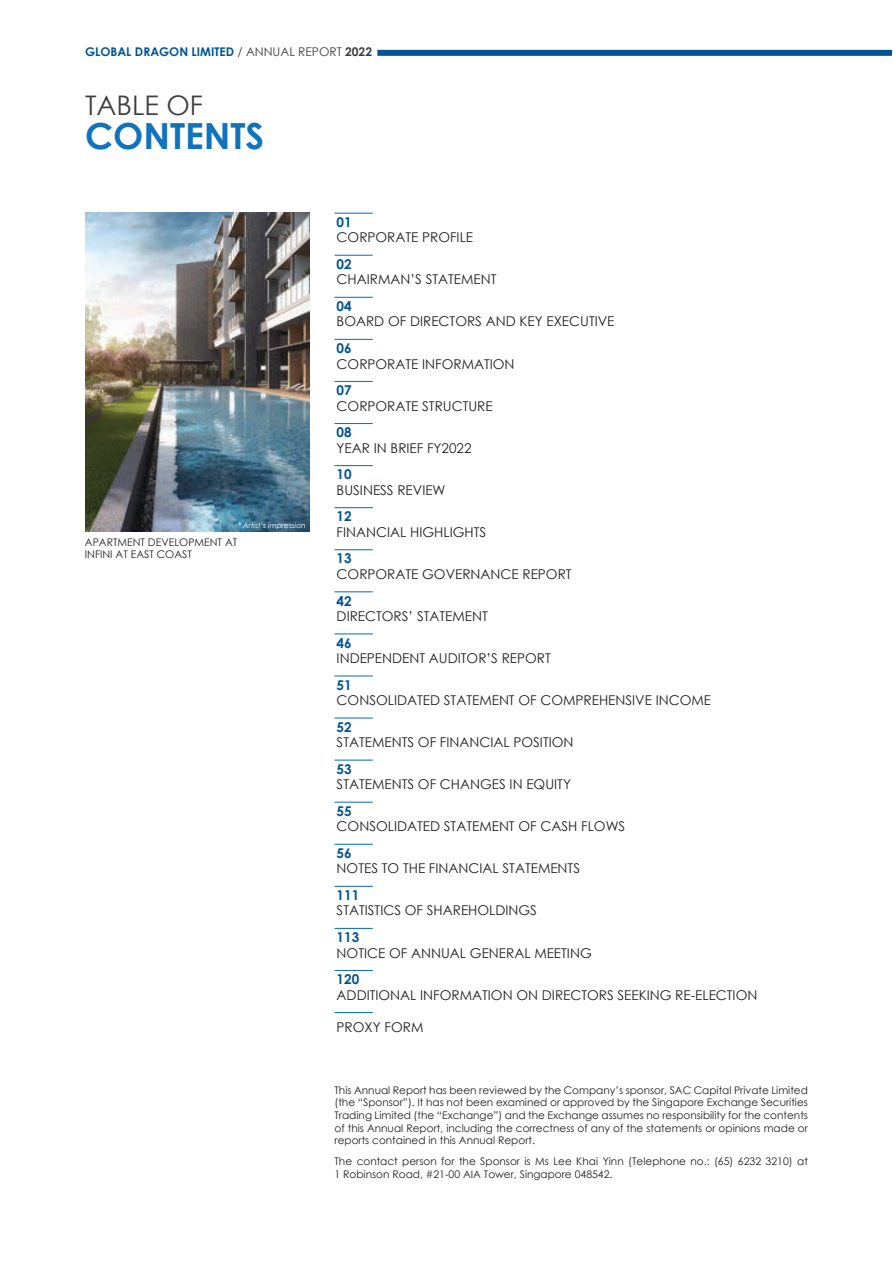
<style>
.page{position:relative;width:893px;height:1263px;background:#fff}
.page>*{position:absolute;margin:0;border:0;box-sizing:border-box;transform-origin:0 0}
.t1{font:700 36px "Century Gothic";color:#1074bc}
.t2{font:27px "Century Gothic";color:#3e3e3f}
.t3{font:13.5px "Century Gothic";color:#231f20}
.t4{font:700 13.5px "Century Gothic";color:#005495}
.t5{font:700 12px "Century Gothic";color:#005495}
.t6{font:10.5px/12.6px "Century Gothic";color:#231f20}
.t7{font:italic 7.5px "Century Gothic";color:#fff}
.s1{font-weight:400;color:#3e3e3f}
.s2{color:#3e3e3f}
</style>
<div class="page">
<img style="left:85px;top:213px;width:224px;height:319px">
<hr style="left:334px;top:213px;width:39px;height:1px;background:#1074bc">
<hr style="left:334px;top:255px;width:39px;height:1px;background:#1074bc">
<hr style="left:334px;top:297px;width:39px;height:1px;background:#1074bc">
<hr style="left:334px;top:339px;width:39px;height:1px;background:#1074bc">
<hr style="left:334px;top:381px;width:39px;height:1px;background:#1074bc">
<hr style="left:334px;top:423px;width:39px;height:1px;background:#1074bc">
<hr style="left:334px;top:465px;width:39px;height:1px;background:#1074bc">
<hr style="left:334px;top:507px;width:39px;height:1px;background:#1074bc">
<hr style="left:334px;top:549px;width:39px;height:1px;background:#1074bc">
<hr style="left:334px;top:591px;width:39px;height:1px;background:#1074bc">
<hr style="left:334px;top:633px;width:39px;height:1px;background:#1074bc">
<hr style="left:334px;top:675px;width:39px;height:1px;background:#1074bc">
<hr style="left:334px;top:717px;width:39px;height:1px;background:#1074bc">
<hr style="left:334px;top:759px;width:39px;height:2px;background:#1074bc">
<hr style="left:334px;top:802px;width:39px;height:1px;background:#1074bc">
<hr style="left:334px;top:844px;width:39px;height:1px;background:#1074bc">
<hr style="left:334px;top:886px;width:39px;height:1px;background:#1074bc">
<hr style="left:334px;top:928px;width:39px;height:1px;background:#1074bc">
<hr style="left:334px;top:970px;width:39px;height:1px;background:#1074bc">
<hr style="left:334px;top:1012px;width:39px;height:1px;background:#1074bc">
<div style="left:377px;top:50px;width:515px;height:6px;background:#005495"></div>
<p class="t5" style="left:85px;top:42px;width:289px">GLOBAL DRAGON LIMITED <span class="s1">/ ANNUAL REPORT</span> <span class="s2">2022</span></p>
<h2 class="t2" style="left:85px;top:86px;width:119px">TABLE OF</h2>
<h1 class="t1" style="left:85px;top:108px;width:181px">CONTENTS</h1>
<p class="t7" style="left:238px;top:520px;width:69px">* Artist’s impression</p>
<p class="t6" style="left:85px;top:536px;width:154px;line-height:12px">APARTMENT DEVELOPMENT AT<br>INFINI AT EAST COAST</p>
<p class="t4" style="left:337px;top:212px;width:17px">01</p>
<p class="t3" style="left:337px;top:228px;width:138px">CORPORATE PROFILE</p>
<p class="t4" style="left:337px;top:254px;width:17px">02</p>
<p class="t3" style="left:337px;top:270px;width:161px">CHAIRMAN’S STATEMENT</p>
<p class="t4" style="left:337px;top:296px;width:17px">04</p>
<p class="t3" style="left:337px;top:312px;width:279px">BOARD OF DIRECTORS AND KEY EXECUTIVE</p>
<p class="t4" style="left:337px;top:338px;width:17px">06</p>
<p class="t3" style="left:337px;top:354px;width:179px">CORPORATE INFORMATION</p>
<p class="t4" style="left:337px;top:380px;width:17px">07</p>
<p class="t3" style="left:337px;top:396px;width:158px">CORPORATE STRUCTURE</p>
<p class="t4" style="left:337px;top:422px;width:17px">08</p>
<p class="t3" style="left:337px;top:438px;width:136px">YEAR IN BRIEF FY2022</p>
<p class="t4" style="left:337px;top:464px;width:17px">10</p>
<p class="t3" style="left:337px;top:480px;width:110px">BUSINESS REVIEW</p>
<p class="t4" style="left:337px;top:506px;width:17px">12</p>
<p class="t3" style="left:337px;top:522px;width:151px">FINANCIAL HIGHLIGHTS</p>
<p class="t4" style="left:337px;top:548px;width:17px">13</p>
<p class="t3" style="left:337px;top:565px;width:236px">CORPORATE GOVERNANCE REPORT</p>
<p class="t4" style="left:337px;top:590px;width:17px">42</p>
<p class="t3" style="left:337px;top:607px;width:153px">DIRECTORS’ STATEMENT</p>
<p class="t4" style="left:337px;top:632px;width:17px">46</p>
<p class="t3" style="left:337px;top:649px;width:216px">INDEPENDENT AUDITOR’S REPORT</p>
<p class="t4" style="left:337px;top:674px;width:17px">51</p>
<p class="t3" style="left:337px;top:691px;width:376px">CONSOLIDATED STATEMENT OF COMPREHENSIVE INCOME</p>
<p class="t4" style="left:337px;top:716px;width:17px">52</p>
<p class="t3" style="left:337px;top:733px;width:238px">STATEMENTS OF FINANCIAL POSITION</p>
<p class="t4" style="left:337px;top:759px;width:17px">53</p>
<p class="t3" style="left:337px;top:775px;width:236px">STATEMENTS OF CHANGES IN EQUITY</p>
<p class="t4" style="left:337px;top:801px;width:17px">55</p>
<p class="t3" style="left:337px;top:817px;width:290px">CONSOLIDATED STATEMENT OF CASH FLOWS</p>
<p class="t4" style="left:337px;top:843px;width:17px">56</p>
<p class="t3" style="left:337px;top:859px;width:245px">NOTES TO THE FINANCIAL STATEMENTS</p>
<p class="t4" style="left:337px;top:885px;width:24px">111</p>
<p class="t3" style="left:337px;top:901px;width:202px">STATISTICS OF SHAREHOLDINGS</p>
<p class="t4" style="left:337px;top:927px;width:24px">113</p>
<p class="t3" style="left:337px;top:943px;width:257px">NOTICE OF ANNUAL GENERAL MEETING</p>
<p class="t4" style="left:337px;top:969px;width:24px">120</p>
<p class="t3" style="left:337px;top:985px;width:422px">ADDITIONAL INFORMATION ON DIRECTORS SEEKING RE-ELECTION</p>
<p class="t3" style="left:337px;top:1018px;width:88px">PROXY FORM</p>
<p class="t6" style="left:334px;top:1083px;width:475px;text-align:justify">This Annual Report has been reviewed by the Company’s sponsor, SAC Capital Private Limited (the “Sponsor”). It has not been examined or approved by the Singapore Exchange Securities Trading Limited (the “Exchange”) and the Exchange assumes no responsibility for the contents of this Annual Report, including the correctness of any of the statements or opinions made or reports contained in this Annual Report.</p>
<p class="t6" style="left:334px;top:1155px;width:475px">The contact person for the Sponsor is Ms Lee Khai Yinn (Telephone no.: (65) 6232 3210) at<br>1 Robinson Road, #21-00 AIA Tower, Singapore 048542.</p>
</div>
